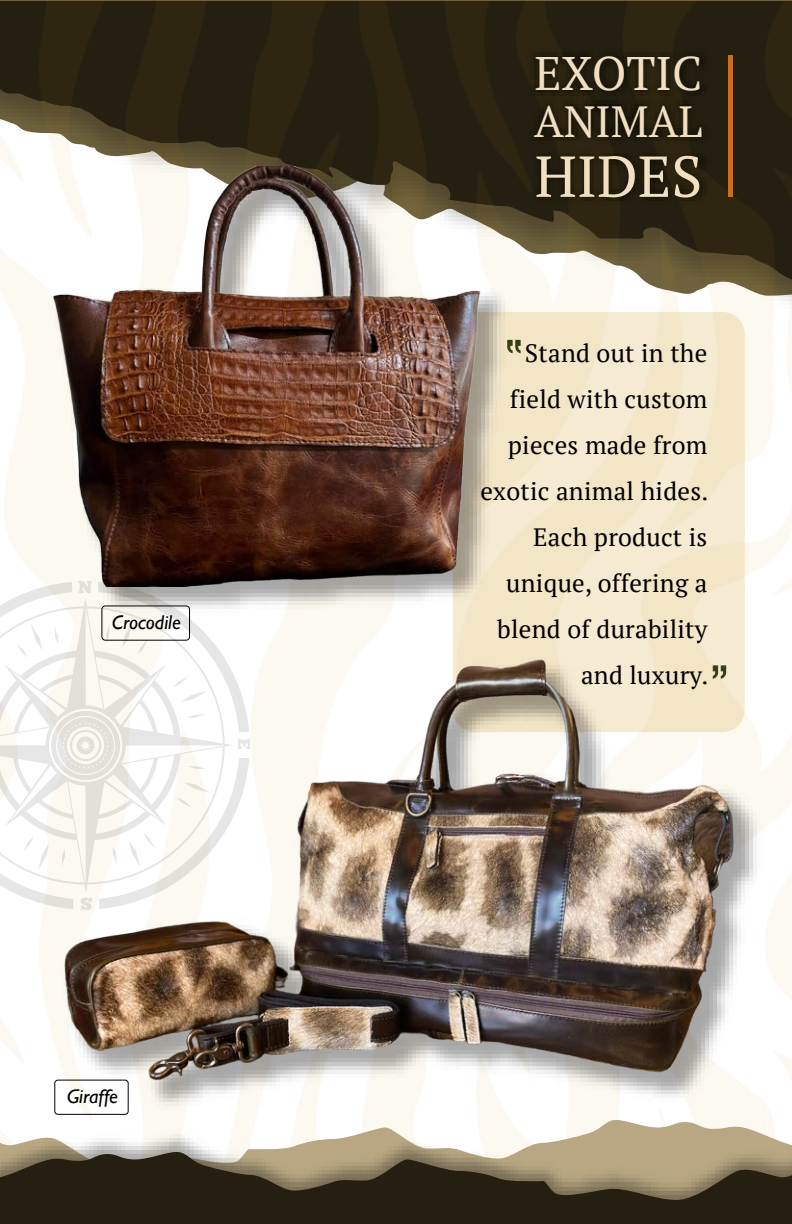
<style>
.page{position:relative;width:792px;height:1224px;background:#fff}
.page>*{position:absolute;margin:0;border:0;box-sizing:border-box;transform-origin:0 0}
.t1{font:57.6px "PT Serif";color:#f1dfc1}
.t2{font:46.8px "PT Serif";color:#f1dfc1}
.t3{font:43.6px "PT Serif";color:#f1dfc1}
.t4{font:24.8px/46px "PT Serif";letter-spacing:.01em;color:#000;text-align:right}
.t5{font:italic 20px "Gill Sans";letter-spacing:.005em;color:#000}
</style>
<div class="page">
<img style="left:0;top:0;width:791px;height:1078px">
<img style="left:522px;top:40px;width:192px;height:184px">
<hr style="left:728px;top:56px;width:4px;height:141px;background:#ca6f1a">
<svg style="left:0;top:1150px;width:791px;height:73px;background:#453d2a"></svg>
<svg style="left:0;top:581px;width:250px;height:329px"></svg>
<div style="left:452px;top:312px;width:292px;height:420px;background:#f3e6c8;border-radius:22px"></div>
<div style="left:102px;top:605px;width:88px;height:35px;border:1px solid #000;border-radius:3px"></div>
<img style="left:44px;top:645px;width:740px;height:578px">
<img style="left:47px;top:649px;width:703px;height:450px">
<svg style="left:712px;top:665px;width:14px;height:13px"></svg>
<img style="left:48px;top:161px;width:468px;height:460px">
<img style="left:50px;top:166px;width:439px;height:420px">
<svg style="left:507px;top:340px;width:13px;height:13px"></svg>
<p class="t5" style="left:112px;top:611px;width:70px">Crocodile</p>
<p class="t5" style="left:67px;top:1085px;width:52px">Giraffe</p>
<h2 class="t2" style="left:534px;top:43px;width:169px">EXOTIC</h2>
<h3 class="t3" style="left:534px;top:93px;width:170px">ANIMAL</h3>
<h1 class="t1" style="left:534px;top:139px;width:169px">HIDES</h1>
<p class="t4" style="left:480px;top:330px;width:229px">Stand out in the field with custom pieces made from exotic animal hides.<br>Each product is unique, offering a blend of durability and luxury.</p>
</div>
